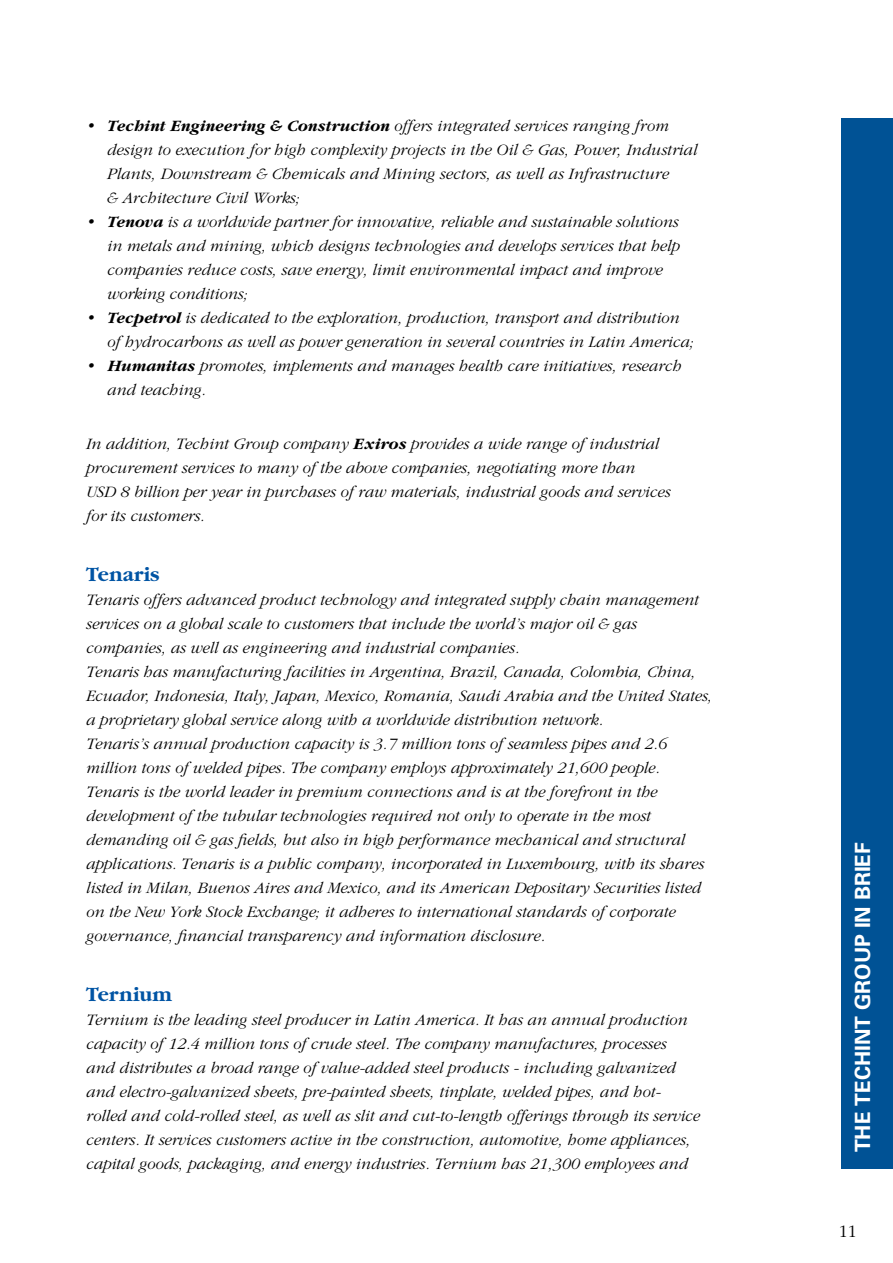
<style>
.page{position:relative;width:893px;height:1263px;background:#fff}
.page>*{position:absolute;margin:0;border:0;box-sizing:border-box;transform-origin:0 0}
.t1{font:700 21px "Univers";color:#fff}
.t2{font:700 21px "Garamond";color:#0054a4}
.t3{font:300 18px "Garamond";color:#000}
.t4{font:italic 300 16.5px/24px "Garamond";color:#000}
.s1{font-weight:700}
</style>
<div class="page">
<div style="left:842px;top:119px;width:51px;height:1050px;background:#005295"></div>
<p class="t4" style="left:107px;top:114px;width:592px;text-indent:-21px"><span class="s1">• Techint Engineering &amp; Construction</span> offers integrated services ranging from design to execution for high complexity projects in the Oil &amp; Gas, Power, Industrial Plants, Downstream &amp; Chemicals and Mining sectors, as well as Infrastructure<br>&amp; Architecture Civil Works;</p>
<p class="t4" style="left:107px;top:210px;width:574px;text-indent:-21px"><span class="s1">• Tenova</span> is a worldwide partner for innovative, reliable and sustainable solutions in metals and mining, which designs technologies and develops services that help companies reduce costs, save energy, limit environmental impact and improve working conditions;</p>
<p class="t4" style="left:107px;top:306px;width:589px;text-indent:-21px"><span class="s1">• Tecpetrol</span> is dedicated to the exploration, production, transport and distribution of hydrocarbons as well as power generation in several countries in Latin America;</p>
<p class="t4" style="left:107px;top:354px;width:576px;text-indent:-21px"><span class="s1">• Humanitas</span> promotes, implements and manages health care initiatives, research and teaching.</p>
<p class="t4" style="left:86px;top:432px;width:586px">In addition, Techint Group company <span class="s1">Exiros</span> provides a wide range of industrial procurement services to many of the above companies, negotiating more than<br>USD 8 billion per year in purchases of raw materials, industrial goods and services for its customers.</p>
<p class="t2" style="left:86px;top:563px;width:75px">Tenaris</p>
<p class="t4" style="left:86px;top:588px;width:628px">Tenaris offers advanced product technology and integrated supply chain management services on a global scale to customers that include the world’s major oil &amp; gas companies, as well as engineering and industrial companies.<br>Tenaris has manufacturing facilities in Argentina, Brazil, Canada, Colombia, China, Ecuador, Indonesia, Italy, Japan, Mexico, Romania, Saudi Arabia and the United States, a proprietary global service along with a worldwide distribution network.<br>Tenaris’s annual production capacity is 3.7 million tons of seamless pipes and 2.6 million tons of welded pipes. The company employs approximately 21,600 people.<br>Tenaris is the world leader in premium connections and is at the forefront in the development of the tubular technologies required not only to operate in the most demanding oil &amp; gas fields, but also in high performance mechanical and structural applications. Tenaris is a public company, incorporated in Luxembourg, with its shares listed in Milan, Buenos Aires and Mexico, and its American Depositary Securities listed on the New York Stock Exchange; it adheres to international standards of corporate governance, financial transparency and information disclosure.</p>
<p class="t2" style="left:86px;top:983px;width:87px">Ternium</p>
<p class="t4" style="left:86px;top:1008px;width:615px">Ternium is the leading steel producer in Latin America. It has an annual production capacity of 12.4 million tons of crude steel. The company manufactures, processes<br>and distributes a broad range of value-added steel products - including galvanized and electro-galvanized sheets, pre-painted sheets, tinplate, welded pipes, and hot&shy;rolled and cold-rolled steel, as well as slit and cut-to-length offerings through its service centers. It services customers active in the construction, automotive, home appliances, capital goods, packaging, and energy industries. Ternium has 21,300 employees and</p>
<p class="t1" style="left:850px;top:1152px;width:312px;rotate:-90deg">THE TECHINT GROUP IN BRIEF</p>
<p class="t3" style="left:839px;top:1222px;width:19px">11</p>
</div>
